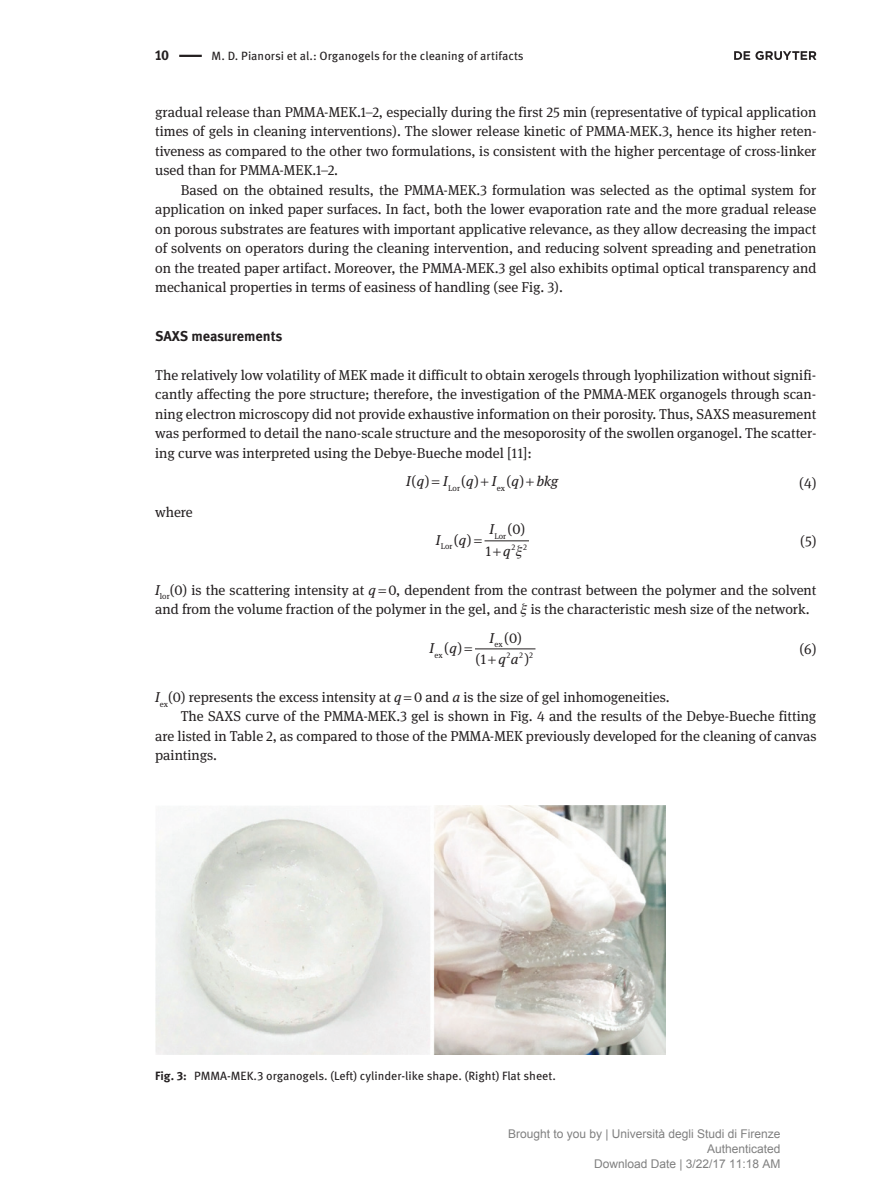
<style>
.page{position:relative;width:893px;height:1191px;background:#fff}
.page>*{position:absolute;margin:0;border:0;box-sizing:border-box;transform-origin:0 0}
.t1{font:14.25px/19.5px "DG Meta Serif Science";color:#231f20;text-align:justify}
.t2{font:italic 14.25px "DG Meta Serif Science";color:#231f20}
.t3{font:700 14.25px "DG Meta Science";letter-spacing:-.005em;color:#231f20}
.t4{font:12px "DG Meta Science";color:#231f20}
.t5{font:12px/15px "Arial";color:#808080;text-align:right}
.t6{font:8.25px "DG Meta Serif Science";color:#231f20}
.s1{font-style:normal}
.s2{font-style:italic}
.s3{font-weight:700}
</style>
<div class="page">
<svg style="left:734px;top:51px;width:82px;height:9px"></svg>
<hr style="left:179px;top:55px;width:23px;height:2px;background:#231f20">
<hr style="left:485px;top:540px;width:44px;height:1px;background:#231f20">
<hr style="left:475px;top:648px;width:60px;height:1px;background:#231f20">
<img style="left:155px;top:805px;width:510px;height:250px">
<p class="t3" style="left:155px;top:44px;width:16px">10</p>
<p class="t4" style="left:212px;top:47px;width:314px">M. D. Pianorsi et al.: Organogels for the cleaning of artifacts</p>
<p class="t1" style="left:155px;top:102px;width:663px">gradual release than PMMA-MEK.1–2, especially during the first 25 min (representative of typical application times of gels in cleaning interventions). The slower release kinetic of PMMA-MEK.3, hence its higher reten&shy;tiveness as compared to the other two formulations, is consistent with the higher percentage of cross-linker used than for PMMA-MEK.1–2.</p>
<p class="t1" style="left:155px;top:180px;width:663px;text-indent:26px">Based on the obtained results, the PMMA-MEK.3 formulation was selected as the optimal system for application on inked paper surfaces. In fact, both the lower evaporation rate and the more gradual release on porous substrates are features with important applicative relevance, as they allow decreasing the impact of solvents on operators during the cleaning intervention, and reducing solvent spreading and penetration on the treated paper artifact. Moreover, the PMMA-MEK.3 gel also exhibits optimal optical transparency and mechanical properties in terms of easiness of handling (see Fig. 3).</p>
<p class="t3" style="left:155px;top:324px;width:129px">SAXS measurements</p>
<p class="t1" style="left:155px;top:365px;width:663px">The relatively low volatility of MEK made it difficult to obtain xerogels through lyophilization without signifi&shy;cantly affecting the pore structure; therefore, the investigation of the PMMA-MEK organogels through scan&shy;ning electron microscopy did not provide exhaustive information on their porosity. Thus, SAXS measurement was performed to detail the nano-scale structure and the mesoporosity of the swollen organogel. The scatter&shy;ing curve was interpreted using the Debye-Bueche model [11]:</p>
<p class="t6" style="left:448px;top:482px;width:13px">Lor</p>
<p class="t6" style="left:497px;top:482px;width:10px">ex</p>
<p class="t2" style="left:406px;top:471px;width:25px">I<span class="s1">( )</span>q</p>
<p class="t2" style="left:443px;top:471px;width:38px">I <span class="s1">()</span>q</p>
<p class="t2" style="left:492px;top:471px;width:68px">I <span class="s1">( )</span>q bkg</p>
<p class="t1" style="left:799px;top:473px;width:19px">(4)</p>
<p class="t1" style="left:155px;top:501px;width:39px">where</p>
<p class="t1" style="left:507px;top:519px;width:19px">(0)</p>
<p class="t2" style="left:489px;top:519px;width:6px">I</p>
<p class="t1" style="left:454px;top:529px;width:19px">( )</p>
<p class="t6" style="left:494px;top:530px;width:13px">Lor</p>
<p class="t1" style="left:800px;top:531px;width:18px">(5)</p>
<p class="t1" style="left:155px;top:579px;width:663px"><span class="s2">I</span><sub>lor</sub>(0) is the scattering intensity at <span class="s2">q</span> 0, dependent from the contrast between the polymer and the solvent and from the volume fraction of the polymer in the gel, and is the characteristic mesh size of the network.</p>
<p class="t6" style="left:495px;top:638px;width:10px">ex</p>
<p class="t6" style="left:435px;top:648px;width:10px">ex</p>
<p class="t6" style="left:506px;top:648px;width:28px">222</p>
<p class="t2" style="left:436px;top:529px;width:6px">I</p>
<p class="t2" style="left:459px;top:529px;width:9px">q</p>
<p class="t6" style="left:441px;top:540px;width:13px">Lor</p>
<p class="t6" style="left:511px;top:540px;width:17px">2 2</p>
<p class="t1" style="left:485px;top:541px;width:7px">1</p>
<p class="t2" style="left:503px;top:540px;width:9px">q</p>
<p class="t1" style="left:504px;top:627px;width:19px">(0)</p>
<p class="t2" style="left:489px;top:627px;width:6px">I</p>
<p class="t1" style="left:444px;top:637px;width:19px">( )</p>
<p class="t2" style="left:429px;top:637px;width:29px">I q</p>
<p class="t1" style="left:799px;top:639px;width:18px">(6)</p>
<p class="t1" style="left:155px;top:687px;width:516px"><span class="s2">I</span><sub>ex</sub>(0) represents the excess intensity at <span class="s2">q</span> 0 and <span class="s2">a</span> is the size of gel inhomogeneities.</p>
<p class="t1" style="left:181px;top:706px;width:637px">The SAXS curve of the PMMA-MEK.3 gel is shown in Fig. 4 and the results of the Debye-Bueche fitting</p>
<p class="t1" style="left:155px;top:726px;width:663px">are listed in Table 2, as compared to those of the PMMA-MEK previously developed for the cleaning of canvas</p>
<p class="t1" style="left:155px;top:745px;width:63px">paintings.</p>
<p class="t1" style="left:476px;top:649px;width:12px">(1</p>
<p class="t2" style="left:498px;top:648px;width:32px">q a <span class="s1">)</span></p>
<p class="t4" style="left:155px;top:1067px;width:402px"><span class="s3">Fig. 3:</span> PMMA-MEK.3 organogels. (Left) cylinder-like shape. (Right) Flat sheet.</p>
<p class="t5" style="left:508px;top:1127px;width:274px">Brought to you by | Università degli Studi di Firenze<br>Authenticated<br>Download Date | 3/22/17 11:18 AM</p>
</div>
